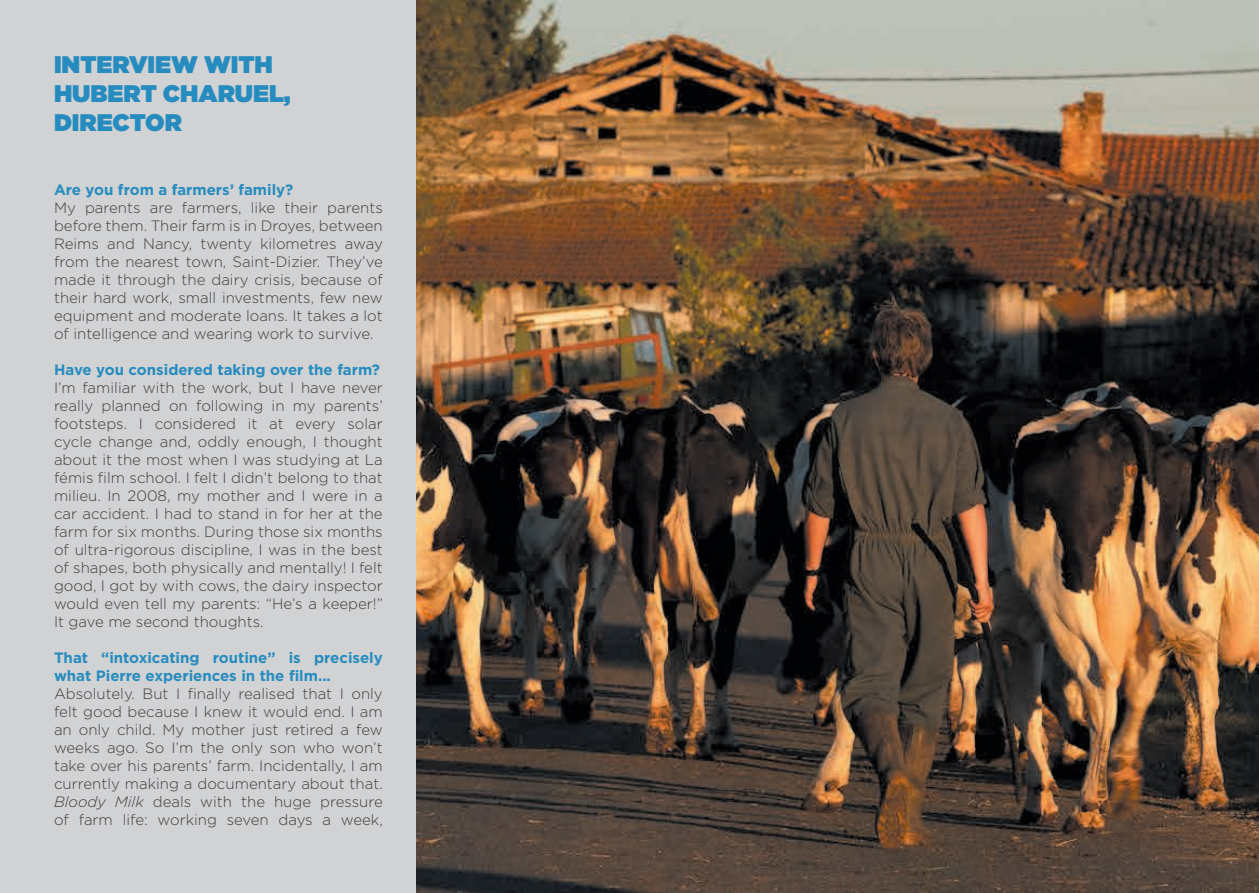
<style>
.page{position:relative;width:1259px;height:893px;background:#d1d2d4}
.page>*{position:absolute;margin:0;border:0;box-sizing:border-box;transform-origin:0 0}
.t1{font:900 24px/28.8px "Gotham";color:#268cbf}
.t2{font:300 15px/18px "Gotham";color:#3e3e3f;text-align:justify}
.t3{font:700 15px/18px "Gotham";color:#268cbf}
.s1{font-style:italic}
</style>
<div class="page">
<img style="left:417px;top:1px;width:842px;height:892px">
<hr style="left:417px;top:0;width:842px;height:1px;background:#484242">
<h1 class="t1" style="left:54px;top:50px;width:238px">INTERVIEW WITH<br>HUBERT CHARUEL,<br>DIRECTOR</h1>
<p class="t3" style="left:54px;top:181px;width:241px">Are you from a farmers’ family?</p>
<p class="t2" style="left:54px;top:199px;width:330px">My parents are farmers, like their parents before them. Their farm is in Droyes, between Reims and Nancy, twenty kilometres away from the nearest town, Saint-Dizier. They’ve made it through the dairy crisis, because of their hard work, small investments, few new equipment and moderate loans. It takes a lot of intelligence and wearing work to survive.</p>
<p class="t3" style="left:54px;top:361px;width:327px">Have you considered taking over the farm?</p>
<p class="t2" style="left:54px;top:379px;width:330px">I’m familiar with the work, but I have never really planned on following in my parents’ footsteps. I considered it at every solar cycle change and, oddly enough, I thought about it the most when I was studying at La fémis film school. I felt I didn’t belong to that milieu. In 2008, my mother and I were in a car accident. I had to stand in for her at the farm for six months. During those six months of ultra-rigorous discipline, I was in the best of shapes, both physically and mentally! I felt good, I got by with cows, the dairy inspector would even tell my parents: “He’s a keeper!” It gave me second thoughts.</p>
<p class="t3" style="left:54px;top:649px;width:330px">That “intoxicating routine” is precisely what Pierre experiences in the film...</p>
<p class="t2" style="left:54px;top:685px;width:330px">Absolutely. But I finally realised that I only felt good because I knew it would end. I am an only child. My mother just retired a few weeks ago. So I’m the only son who won’t take over his parents’ farm. Incidentally, I am currently making a documentary about that.<br><span class="s1">Bloody Milk</span> deals with the huge pressure of farm life: working seven days a week,</p>
</div>
